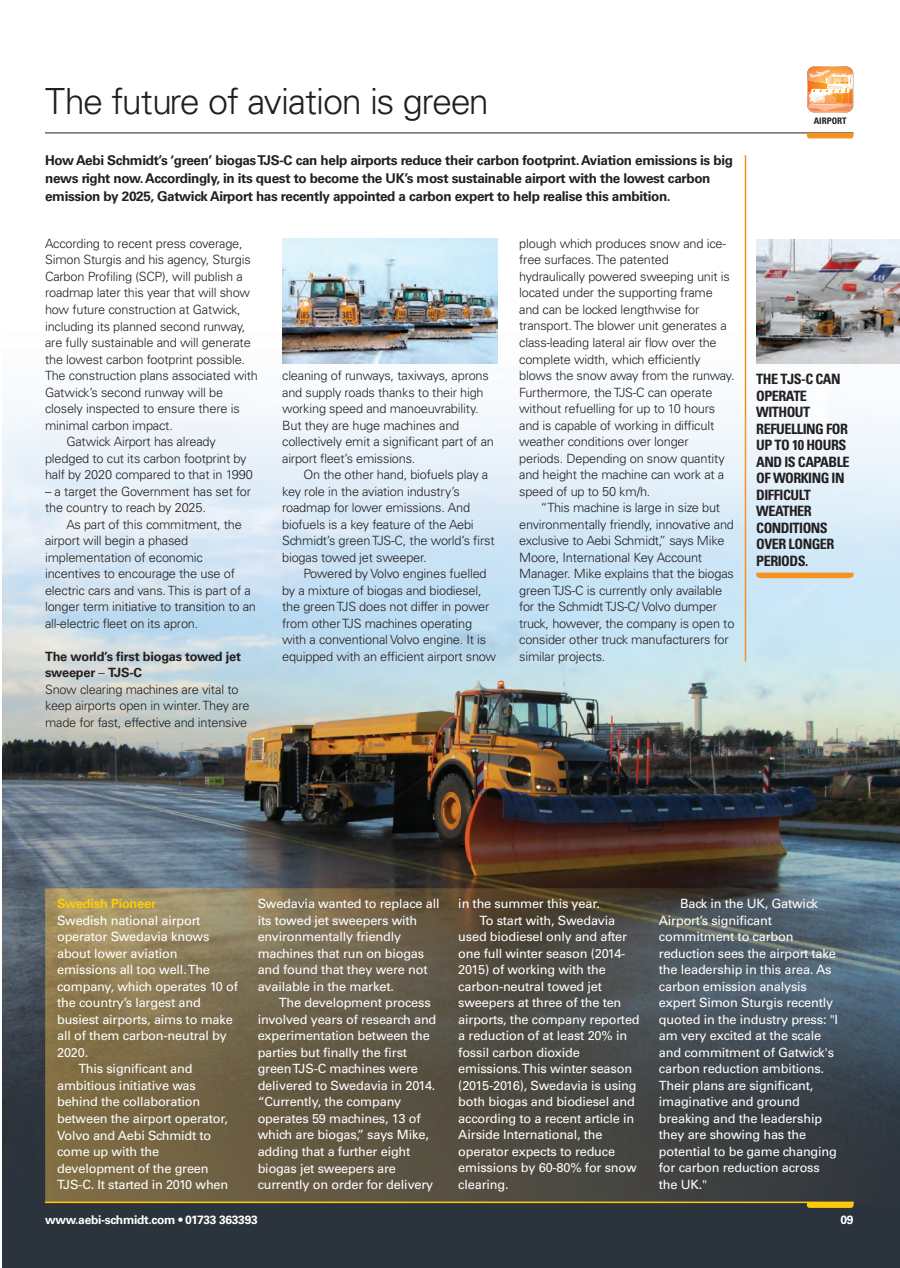
<style>
.page{position:relative;width:900px;height:1268px;background:#fff}
.page>*{position:absolute;margin:0;border:0;box-sizing:border-box;transform-origin:0 0}
.t1{font:300 36px "Univers LT Std";letter-spacing:-.035em;color:#231f20}
.t2{font:700 condensed 14.25px/16.5px "Univers LT Std";letter-spacing:-.035em;color:#231f20}
.t3{font:700 13.5px/18px "Univers LT Std";letter-spacing:-.025em;color:#231f20}
.t4{font:300 12.75px/16.5px "Univers LT Std";letter-spacing:-.015em;color:#231f20}
.t5{font:12.75px/16.5px "Univers LT Std";letter-spacing:-.015em;color:#fff}
.t6{font:700 12.75px "Univers LT Std";letter-spacing:-.015em;color:#feca0a}
.t7{font:700 12px "Univers LT Std";letter-spacing:-.025em;color:#fff}
.t8{font:700 condensed 9px "Univers LT Std";color:#231f20}
.s1{font-weight:700}
</style>
<div class="page">
<img style="left:3px;top:72px;width:896px;height:1195px">
<svg style="left:806px;top:66px;width:47px;height:46px"></svg>
<img style="left:809px;top:70px;width:20px;height:8px">
<hr style="left:45px;top:133px;width:808px;height:1px;background:#231f20">
<svg style="left:806px;top:133px;width:47px;height:5px"></svg>
<svg style="left:806px;top:1203px;width:47px;height:4px"></svg>
<img style="left:756px;top:239px;width:143px;height:124px">
<img style="left:282px;top:238px;width:216px;height:125px">
<hr style="left:744px;top:155px;width:2px;height:506px;background:#f7931d">
<svg style="left:756px;top:572px;width:97px;height:6px"></svg>
<img style="left:45px;top:888px;width:854px;height:314px">
<img style="left:806px;top:1202px;width:47px;height:1px">
<hr style="left:45px;top:1201px;width:808px;height:1px;background:#feca0a">
<svg style="left:895px;top:1265px;width:5px;height:3px"></svg>
<h1 class="t1" style="left:45px;top:88px;width:445px">The future of aviation is green</h1>
<p class="t3" style="left:45px;top:152px;width:689px">How Aebi Schmidt’s ‘green’ biogas TJS-C can help airports reduce their carbon footprint. Aviation emissions is big news right now. Accordingly, in its quest to become the UK’s most sustainable airport with the lowest carbon emission by 2025, Gatwick Airport has recently appointed a carbon expert to help realise this ambition.</p>
<p class="t4" style="left:45px;top:236px;width:199px">According to recent press coverage,</p>
<p class="t4" style="left:45px;top:253px;width:207px">Simon Sturgis and his agency, Sturgis</p>
<p class="t4" style="left:45px;top:269px;width:199px">Carbon Profiling (SCP), will publish a</p>
<p class="t4" style="left:45px;top:286px;width:206px">roadmap later this year that will show</p>
<p class="t4" style="left:45px;top:302px;width:197px">how future construction at Gatwick,</p>
<p class="t4" style="left:45px;top:319px;width:202px">including its planned second runway,</p>
<p class="t4" style="left:45px;top:335px;width:207px">are fully sustainable and will generate</p>
<p class="t4" style="left:45px;top:352px;width:201px">the lowest carbon footprint possible.</p>
<p class="t4" style="left:45px;top:368px;width:214px">The construction plans associated with</p>
<p class="t4" style="left:45px;top:385px;width:179px">Gatwick’s second runway will be</p>
<p class="t4" style="left:45px;top:401px;width:196px">closely inspected to ensure there is</p>
<p class="t4" style="left:45px;top:418px;width:129px">minimal carbon impact.</p>
<p class="t4" style="left:66px;top:434px;width:151px">Gatwick Airport has already</p>
<p class="t4" style="left:45px;top:451px;width:203px">pledged to cut its carbon footprint by</p>
<p class="t4" style="left:45px;top:467px;width:209px">half by 2020 compared to that in 1990</p>
<p class="t4" style="left:45px;top:484px;width:207px">– a target the Government has set for the country to reach by 2025.</p>
<p class="t4" style="left:45px;top:517px;width:212px;text-indent:21px">As part of this commitment, the airport will begin a phased implementation of economic incentives to encourage the use of electric cars and vans. This is part of a longer term initiative to transition to an all-electric fleet on its apron.</p>
<p class="t4" style="left:45px;top:649px;width:206px"><span class="s1">The world’s first biogas towed jet sweeper</span> – <span class="s1">TJS-C<br></span>Snow clearing machines are vital to keep airports open in winter. They are made for fast, effective and intensive</p>
<p class="t4" style="left:282px;top:368px;width:213px">cleaning of runways, taxiways, aprons and supply roads thanks to their high working speed and manoeuvrability.<br>But they are huge machines and collectively emit a significant part of an airport fleet’s emissions.</p>
<p class="t4" style="left:282px;top:467px;width:214px;text-indent:21px">On the other hand, biofuels play a key role in the aviation industry’s roadmap for lower emissions. And biofuels is a key feature of the Aebi Schmidt’s green TJS-C, the world’s first biogas towed jet sweeper.</p>
<p class="t4" style="left:282px;top:566px;width:215px;text-indent:21px">Powered by Volvo engines fuelled by a mixture of biogas and biodiesel, the green TJS does not differ in power from other TJS machines operating with a conventional Volvo engine. It is equipped with an efficient airport snow</p>
<p class="t4" style="left:519px;top:236px;width:217px">plough which produces snow and ice&shy;free surfaces. The patented hydraulically powered sweeping unit is located under the supporting frame and can be locked lengthwise for transport. The blower unit generates a class-leading lateral air flow over the complete width, which efficiently blows the snow away from the runway.<br>Furthermore, the TJS-C can operate without refuelling for up to 10 hours and is capable of working in difficult weather conditions over longer periods. Depending on snow quantity and height the machine can work at a speed of up to 50 km/h.</p>
<p class="t4" style="left:519px;top:500px;width:217px;text-indent:21px">“This machine is large in size but environmen tally friendly, innovative and exclusive to Aebi Schmidt,” says Mike Moore, International Key Account Manager. Mike explains that the biogas green TJS-C is currently only available for the Schmidt TJS-C/ Volvo dumper truck, however, the company is open to consider other truck manufacturers for similar projects.</p>
<p class="t8" style="left:813px;top:118px;width:35px">AIRPORT</p>
<p class="t2" style="left:756px;top:372px;width:95px">THE TJS-C CAN<br>OPERATE<br>WITHOUT<br>REFUELLING FOR<br>UP TO 10 HOURS<br>AND IS CAPABLE<br>OF WORKING IN<br>DIFFICULT<br>WEATHER<br>CONDITIONS<br>OVER LONGER<br>PERIODS.</p>
<p class="t6" style="left:57px;top:899px;width:100px">Swedish Pioneer</p>
<p class="t5" style="left:57px;top:913px;width:145px">Swedish national airport</p>
<p class="t5" style="left:57px;top:929px;width:154px">operator Swedavia knows</p>
<p class="t5" style="left:57px;top:946px;width:122px">about lower aviation</p>
<p class="t5" style="left:57px;top:962px;width:154px">emissions all too well. The</p>
<p class="t5" style="left:57px;top:979px;width:182px">company, which operates 10 of</p>
<p class="t5" style="left:57px;top:995px;width:145px">the country’s largest and</p>
<p class="t5" style="left:57px;top:1012px;width:177px">busiest airports, aims to make</p>
<p class="t5" style="left:57px;top:1028px;width:171px">all of them carbon-neutral by</p>
<p class="t5" style="left:57px;top:1045px;width:33px">2020.</p>
<p class="t5" style="left:78px;top:1061px;width:116px">This significant and</p>
<p class="t5" style="left:57px;top:1078px;width:140px">ambitious initiative was</p>
<p class="t5" style="left:57px;top:1094px;width:144px">behind the collaboration</p>
<p class="t5" style="left:57px;top:1111px;width:172px">between the airport operator,</p>
<p class="t5" style="left:57px;top:1127px;width:156px">Volvo and Aebi Schmidt to</p>
<p class="t5" style="left:57px;top:1144px;width:103px">come up with the</p>
<p class="t5" style="left:57px;top:1160px;width:153px">development of the green</p>
<p class="t5" style="left:57px;top:1177px;width:173px">TJS-C. It started in 2010 when</p>
<p class="t5" style="left:258px;top:896px;width:183px">Swedavia wanted to replace all its towed jet sweepers with environmentally friendly machines that run on biogas and found that they were not available in the market.</p>
<p class="t5" style="left:258px;top:995px;width:180px;text-indent:21px">The development process involved years of research and experimentation between the parties but finally the first green TJS-C machines were delivered to Swedavia in 2014. “Currently, the company operates 59 machines, 13 of which are biogas,” says Mike , adding that a further eight biogas jet sweepers are currently on order for delivery</p>
<p class="t5" style="left:458px;top:896px;width:143px">in the summer this year.</p>
<p class="t5" style="left:479px;top:913px;width:137px">To start with, Swedavia</p>
<p class="t5" style="left:458px;top:929px;width:170px">used biodiesel only and after</p>
<p class="t5" style="left:458px;top:946px;width:169px">one full winter season (2014-</p>
<p class="t5" style="left:458px;top:962px;width:149px">2015) of working with the</p>
<p class="t5" style="left:458px;top:979px;width:145px">carbon-neutral towed jet</p>
<p class="t5" style="left:458px;top:995px;width:164px">sweepers at three of the ten</p>
<p class="t5" style="left:458px;top:1012px;width:183px">airports, the company reported</p>
<p class="t5" style="left:458px;top:1028px;width:170px">a reduction of at least 20% in</p>
<p class="t5" style="left:458px;top:1045px;width:123px">fossil carbon dioxide</p>
<p class="t5" style="left:458px;top:1061px;width:175px">emissions. This winter season</p>
<p class="t5" style="left:458px;top:1078px;width:180px">(2015-2016), Swedavia is using</p>
<p class="t5" style="left:458px;top:1094px;width:178px">both biogas and biodiesel and</p>
<p class="t5" style="left:458px;top:1111px;width:177px">according to a recent article in</p>
<p class="t5" style="left:458px;top:1127px;width:146px">Airside International, the</p>
<p class="t5" style="left:458px;top:1144px;width:158px">operator expects to reduce</p>
<p class="t5" style="left:458px;top:1160px;width:180px">emissions by 60-80% for snow</p>
<p class="t5" style="left:458px;top:1177px;width:52px">clearing.</p>
<p class="t5" style="left:658px;top:896px;width:181px;text-indent:21px">Back in the UK, Gatwick<br>Airport’s significant commitment to carbon reduction sees the airport take the leadership in this area. As carbon emission analysis expert Simon Sturgis recently quoted in the industry press: "I am very excited at the scale and commitment of Gatwick's carbon reduction ambitions.<br>Their plans are significant, imaginative and ground breaking and the leadership they are showing has the potential to be game changing for carbon reduction across the UK."</p>
<p class="t7" style="left:45px;top:1214px;width:214px">www.aebi-schmidt.com • 01733 363393</p>
<p class="t7" style="left:840px;top:1214px;width:15px">09</p>
</div>
